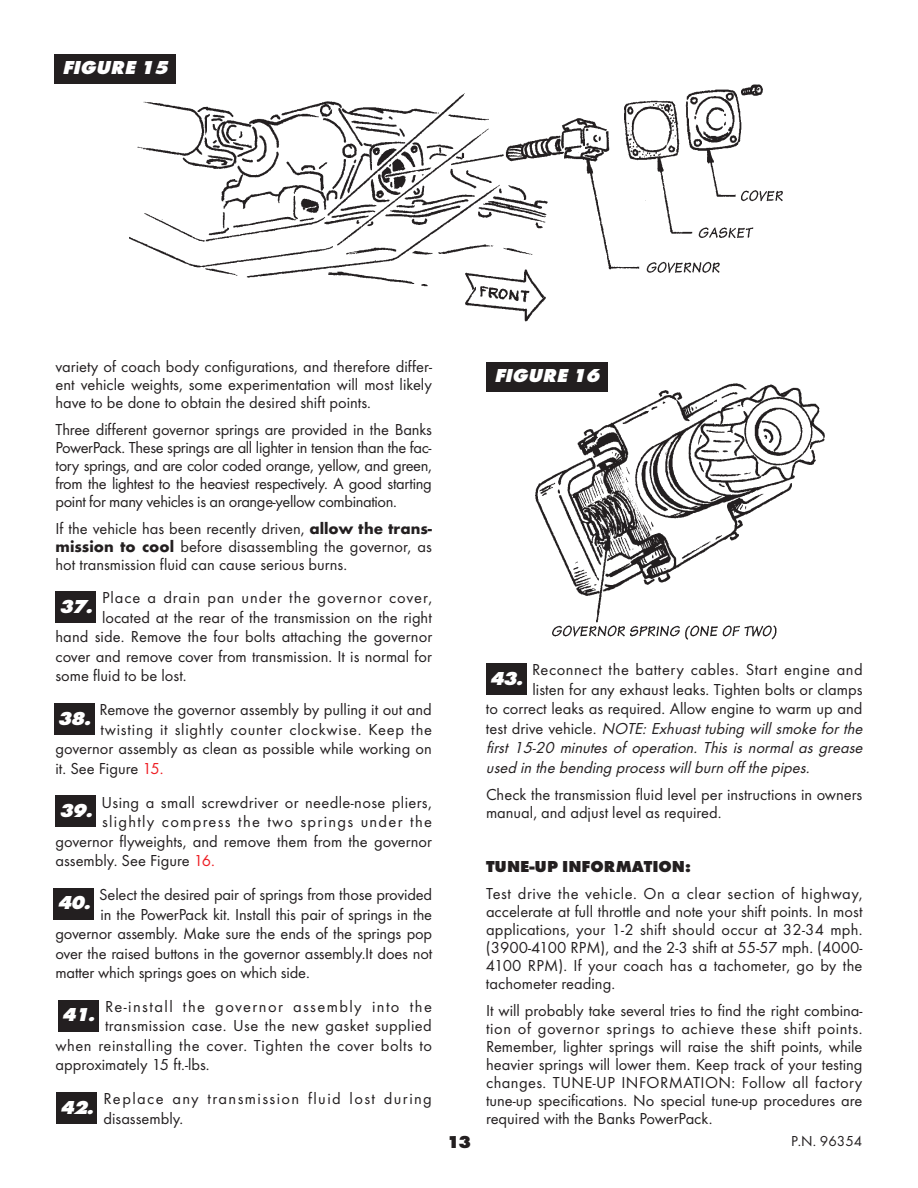
<style>
.page{position:relative;width:918px;height:1188px;background:#fff}
.page>*{position:absolute;margin:0;border:0;box-sizing:border-box;transform-origin:0 0}
.t1{font:italic 800 19.5px "Futura T";color:#fff}
.t2{font:800 18px "Futura T";color:#231f20}
.t3{font:16.5px/18px "Futura T";color:#231f20;text-align:justify}
.t4{font:italic 16.5px "Futura T";color:#231f20}
.t5{font:16.5px "Futura T";letter-spacing:.03em;color:#231f20}
.t6{font:16.5px/19.5px "Futura T";letter-spacing:.085em;color:#231f20}
.t7{font:16.5px "Futura T";letter-spacing:.02em;color:#231f20}
.t8{font:16.5px "Futura T";letter-spacing:.045em;color:#231f20}
.t9{font:16.5px "Futura T";letter-spacing:.075em;color:#231f20}
.t10{font:16.5px "Futura T";letter-spacing:.055em;color:#231f20}
.t11{font:800 16.5px "Futura T";color:#231f20}
.t12{font:15px "Futura T";color:#231f20}
.s1{font-weight:700}
.s2{color:#ee1e24}
.s3{font-style:normal}
</style>
<div class="page">
<div style="left:486px;top:663px;width:41px;height:32px;background:#231f20"></div>
<div style="left:57px;top:1092px;width:40px;height:32px;background:#231f20"></div>
<div style="left:58px;top:1000px;width:41px;height:31px;background:#231f20"></div>
<div style="left:54px;top:888px;width:40px;height:32px;background:#231f20"></div>
<div style="left:56px;top:796px;width:40px;height:31px;background:#231f20"></div>
<div style="left:54px;top:703px;width:40px;height:32px;background:#231f20"></div>
<div style="left:56px;top:591px;width:40px;height:32px;background:#231f20"></div>
<img style="left:525px;top:383px;width:300px;height:257px">
<img style="left:130px;top:83px;width:653px;height:239px">
<div style="left:54px;top:54px;width:122px;height:29px;background:#231f20"></div>
<div style="left:486px;top:362px;width:122px;height:29px;background:#231f20"></div>
<p class="t1" style="left:62px;top:56px;width:110px">FIGURE 15</p>
<p class="t3" style="left:56px;top:357px;width:378px">variety of coach body configurations, and therefore differ&shy;ent vehicle weights, some experimentation will most likely have to be done to obtain the desired shift points.</p>
<p class="t3" style="left:56px;top:420px;width:378px">Three different governor springs are provided in the Banks PowerPack. These springs are all lighter in tension than the fac&shy;tory springs, and are color coded orange, yellow, and green, from the lightest to the heaviest respectively. A good starting point for many vehicles is an orange-yellow combination.</p>
<p class="t3" style="left:56px;top:519px;width:378px">If the vehicle has been recently driven, <span class="s1">allow the trans&shy;mission to cool</span> before disassembling the governor, as hot transmission fluid can cause serious burns.</p>
<p class="t10" style="left:102px;top:588px;width:332px">Place a drain pan under the governor cover,</p>
<p class="t3" style="left:102px;top:608px;width:331px">located at the rear of the transmission on the right</p>
<p class="t3" style="left:56px;top:628px;width:378px">hand side. Remove the four bolts attaching the governor</p>
<p class="t3" style="left:56px;top:647px;width:378px">cover and remove cover from transmission. It is normal for</p>
<p class="t3" style="left:56px;top:667px;width:133px">some fluid to be lost.</p>
<p class="t3" style="left:99px;top:701px;width:334px">Remove the governor assembly by pulling it out and</p>
<p class="t8" style="left:101px;top:719px;width:333px">twisting it slightly counter clockwise. Keep the</p>
<p class="t3" style="left:56px;top:740px;width:378px">governor assembly as clean as possible while working on</p>
<p class="t3" style="left:56px;top:759px;width:110px">it. See Figure <span class="s2">15.</span></p>
<p class="t7" style="left:101px;top:792px;width:332px">Using a small screwdriver or needle-nose pliers,</p>
<p class="t9" style="left:102px;top:812px;width:332px">slightly compress the two springs under the</p>
<p class="t3" style="left:55px;top:832px;width:378px">governor flyweights, and remove them from the governor</p>
<p class="t3" style="left:55px;top:851px;width:161px">assembly. See Figure <span class="s2">16.</span></p>
<p class="t3" style="left:99px;top:885px;width:335px">Select the desired pair of springs from those provided</p>
<p class="t3" style="left:100px;top:905px;width:333px">in the PowerPack kit. Install this pair of springs in the</p>
<p class="t3" style="left:56px;top:924px;width:378px">governor assembly. Make sure the ends of the springs pop</p>
<p class="t3" style="left:56px;top:944px;width:378px">over the raised buttons in the governor assembly.It does not</p>
<p class="t3" style="left:56px;top:963px;width:256px">matter which springs goes on which side.</p>
<p class="t6" style="left:105px;top:997px;width:328px">Re-install the governor assembly into the</p>
<p class="t7" style="left:105px;top:1016px;width:328px">transmission case. Use the new gasket supplied</p>
<p class="t5" style="left:56px;top:1036px;width:378px">when reinstalling the cover. Tighten the cover bolts to</p>
<p class="t3" style="left:56px;top:1056px;width:156px">approximately 15 ft.-lbs.</p>
<p class="t6" style="left:104px;top:1089px;width:330px">Replace any transmission fluid lost during disassembly.</p>
<p class="t1" style="left:59px;top:595px;width:37px">37.</p>
<p class="t1" style="left:57px;top:707px;width:37px">38.</p>
<p class="t1" style="left:59px;top:799px;width:37px">39.</p>
<p class="t1" style="left:57px;top:891px;width:37px">40.</p>
<p class="t1" style="left:62px;top:1003px;width:37px">41.</p>
<p class="t1" style="left:60px;top:1096px;width:37px">42.</p>
<p class="t1" style="left:494px;top:364px;width:110px">FIGURE 16</p>
<p class="t5" style="left:532px;top:660px;width:332px">Reconnect the battery cables. Start engine and</p>
<p class="t3" style="left:532px;top:680px;width:332px">listen for any exhaust leaks. Tighten bolts or clamps</p>
<p class="t3" style="left:486px;top:700px;width:378px">to correct leaks as required. Allow engine to warm up and</p>
<p class="t4" style="left:486px;top:718px;width:380px"><span class="s3">test drive vehicle.</span> NOTE: Exhuast tubing will smoke for the</p>
<p class="t4" style="left:486px;top:738px;width:380px">first 15-20 minutes of operation. This is normal as grease</p>
<p class="t4" style="left:486px;top:757px;width:327px">used in the bending process will burn off the pipes.</p>
<p class="t3" style="left:486px;top:785px;width:378px">Check the transmission fluid level per instructions in owners manual, and adjust level as required.</p>
<p class="t11" style="left:486px;top:856px;width:207px">TUNE-UP INFORMATION:</p>
<p class="t3" style="left:486px;top:884px;width:378px">Test drive the vehicle. On a clear section of highway, accelerate at full throttle and note your shift points. In most applications, your 1-2 shift should occur at 32-34 mph. (3900-4100 RPM), and the 2-3 shift at 55-57 mph. (4000- 4100 RPM). If your coach has a tachometer, go by the tachometer reading.</p>
<p class="t3" style="left:486px;top:1001px;width:378px">It will probably take several tries to find the right combina&shy;tion of governor springs to achieve these shift points.<br>Remember, lighter springs will raise the shift points, while heavier springs will lower them. Keep track of your testing changes. TUNE-UP INFORMATION: Follow all factory tune-up specifications. No special tune-up procedures are required with the Banks PowerPack.</p>
<p class="t1" style="left:490px;top:667px;width:37px">43.</p>
<p class="t2" style="left:447px;top:1131px;width:26px">13</p>
<p class="t12" style="left:791px;top:1132px;width:73px">P.N. 96354</p>
</div>
